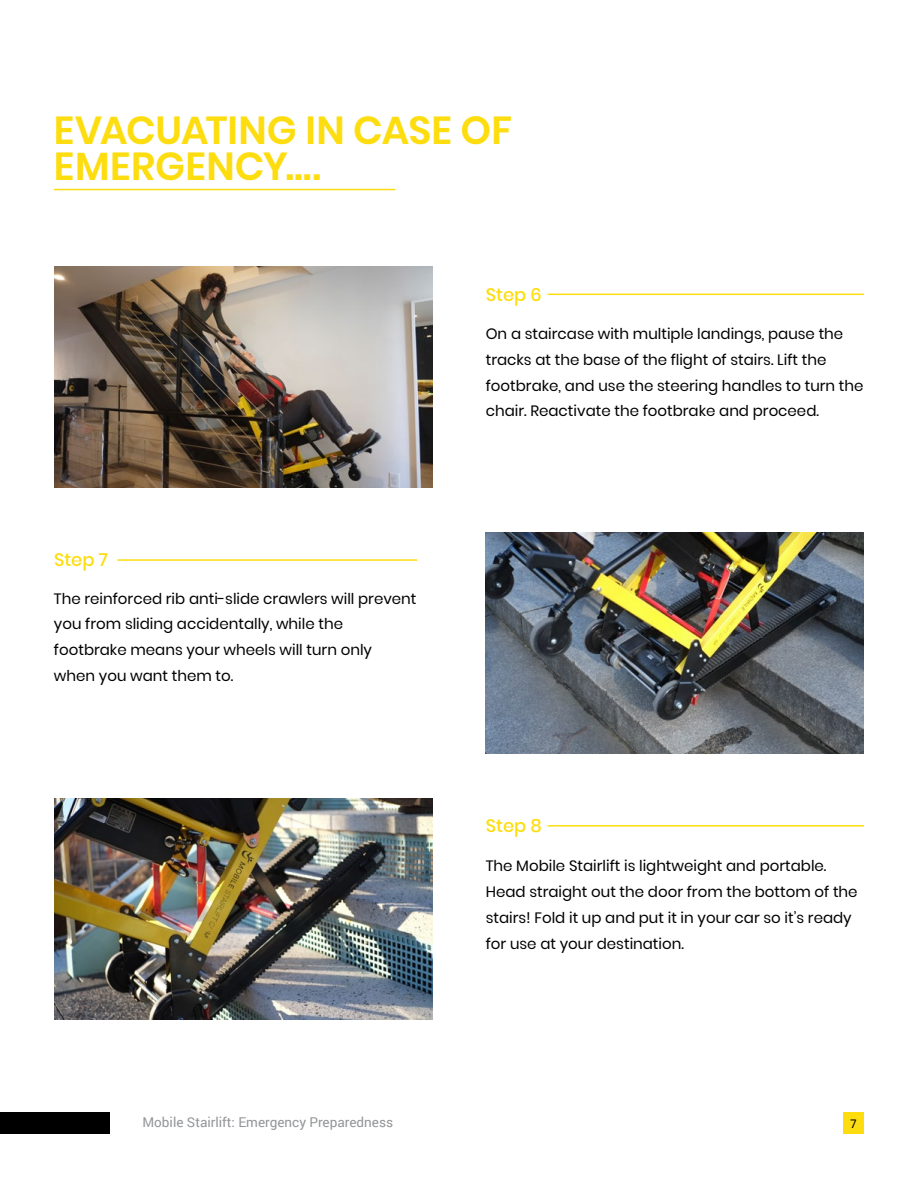
<style>
.page{position:relative;width:918px;height:1188px;background:#fff}
.page>*{position:absolute;margin:0;border:0;box-sizing:border-box;transform-origin:0 0}
.t1{font:600 39px/36px "Poppins";letter-spacing:.005em;color:#fddd10}
.t2{font:500 18px "Poppins";color:#fddd10}
.t3{font:15px/25.8px "Poppins";color:#000}
.t4{font:13.5px "Roboto";color:#939598}
.t5{font:12px "Poppins";color:#000}
</style>
<div class="page">
<div style="left:0;top:1113px;width:110px;height:21px;background:#000"></div>
<hr style="left:54px;top:189px;width:341px;height:1px;background:#fddd10">
<hr style="left:548px;top:294px;width:316px;height:1px;background:#fddd10">
<hr style="left:117px;top:559px;width:300px;height:2px;background:#fddd10">
<hr style="left:548px;top:825px;width:316px;height:2px;background:#fddd10">
<img style="left:54px;top:267px;width:378px;height:221px">
<img style="left:486px;top:532px;width:378px;height:222px">
<img style="left:54px;top:798px;width:378px;height:221px">
<div style="left:843px;top:1113px;width:21px;height:21px;background:#fddd10"></div>
<h1 class="t1" style="left:54px;top:113px;width:460px">EVACUATING IN CASE OF<br>EMERGENCY….</h1>
<p class="t2" style="left:486px;top:284px;width:58px">Step 6</p>
<p class="t2" style="left:54px;top:550px;width:55px">Step 7</p>
<p class="t3" style="left:54px;top:585px;width:364px">The reinforced rib anti-slide crawlers will prevent you from sliding accidentally, while the footbrake means your wheels will turn only when you want them to.</p>
<p class="t4" style="left:142px;top:1113px;width:252px">Mobile Stairlift: Emergency Preparedness</p>
<p class="t3" style="left:486px;top:321px;width:379px">On a staircase with multiple landings, pause the tracks at the base of the flight of stairs. Lift the footbrake, and use the steering handles to turn the chair. Reactivate the footbrake and proceed.</p>
<p class="t2" style="left:486px;top:815px;width:58px">Step 8</p>
<p class="t3" style="left:486px;top:853px;width:373px">The Mobile Stairlift is lightweight and portable.<br>Head straight out the door from the bottom of the stairs! Fold it up and put it in your car so it’s ready for use at your destination.</p>
<p class="t5" style="left:851px;top:1117px;width:8px">7</p>
</div>
